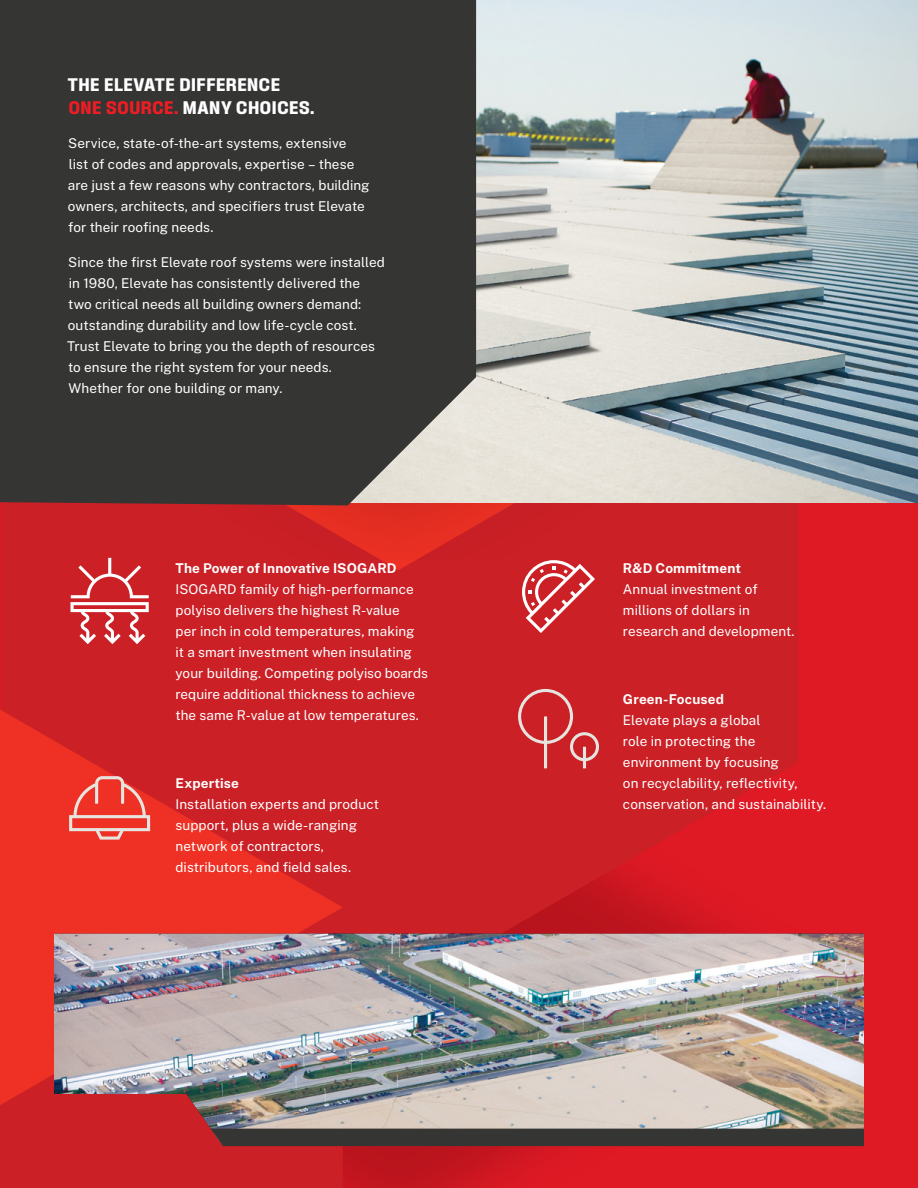
<style>
.page{position:relative;width:918px;height:1188px;background:#df1a25}
.page>*{position:absolute;margin:0;border:0;box-sizing:border-box;transform-origin:0 0}
.t1{font:700 18px/22.5px "Fixture";color:#fff}
.t2{font:13.5px/21px "Public Sans";letter-spacing:.005em;color:#fff}
.t3{font:700 13.5px "Public Sans";letter-spacing:.01em;color:#fff}
.s1{color:#ed1d24}
</style>
<div class="page">
<svg style="left:343px;top:570px;width:455px;height:352px;background:#cc1e25"></svg>
<div style="left:1px;top:502px;width:797px;height:68px;background:#ca2026"></div>
<img style="left:50px;top:502px;width:699px;height:58px">
<svg style="left:0;top:559px;width:343px;height:629px;background:#d42525"></svg>
<svg style="left:0;top:559px;width:1px;height:62px"></svg>
<img style="left:476px;top:0;width:442px;height:502px">
<div style="left:0;top:0;width:476px;height:505px;background:#353534"></div>
<svg style="left:522px;top:560px;width:73px;height:73px;background:#d55055"></svg>
<svg style="left:69px;top:776px;width:81px;height:64px;background:#e9564c"></svg>
<svg style="left:518px;top:689px;width:81px;height:79px;background:#ce3d41"></svg>
<svg style="left:71px;top:558px;width:78px;height:86px;background:#d55156"></svg>
<div style="left:41px;top:922px;width:835px;height:225px;background:#000;opacity:.06"></div>
<div style="left:211px;top:1129px;width:653px;height:17px;background:#353534"></div>
<h1 class="t1" style="left:68px;top:74px;width:248px">THE ELEVATE DIFFERENCE<br><span class="s1">ONE SOURCE.</span> MANY CHOICES.</h1>
<p class="t2" style="left:68px;top:132px;width:303px">Service, state-of-the-art systems, extensive<br>list of codes and approvals, expertise – these are just a few reasons why contractors, building owners, architects, and specifiers trust Elevate for their roofing needs.</p>
<p class="t2" style="left:67px;top:251px;width:319px">Since the first Elevate roof systems were installed in 1980, Elevate has consistently delivered the two critical needs all building owners demand: outstanding durability and low life-cycle cost.<br>Trust Elevate to bring you the depth of resources to ensure the right system for your needs.<br>Whether for one building or many.</p>
<p class="t3" style="left:176px;top:559px;width:223px">The Power of Innovative ISOGARD</p>
<p class="t2" style="left:176px;top:578px;width:254px">ISOGARD family of high-performance polyiso delivers the highest R-value<br>per inch in cold temperatures, making<br>it a smart investment when insulating your building. Competing polyiso boards require additional thickness to achieve the same R-value at low temperatures.</p>
<p class="t3" style="left:176px;top:774px;width:65px">Expertise</p>
<p class="t2" style="left:176px;top:793px;width:205px">Installation experts and product support, plus a wide-ranging network of contractors, distributors, and field sales.</p>
<p class="t3" style="left:623px;top:559px;width:120px">R&amp;D Commitment</p>
<p class="t2" style="left:623px;top:578px;width:173px">Annual investment of millions of dollars in research and development.</p>
<p class="t3" style="left:623px;top:690px;width:103px">Green-Focused</p>
<p class="t2" style="left:623px;top:709px;width:205px">Elevate plays a global<br>role in protecting the environment by focusing<br>on recyclability, reflectivity, conservation, and sustainability.</p>
</div>
